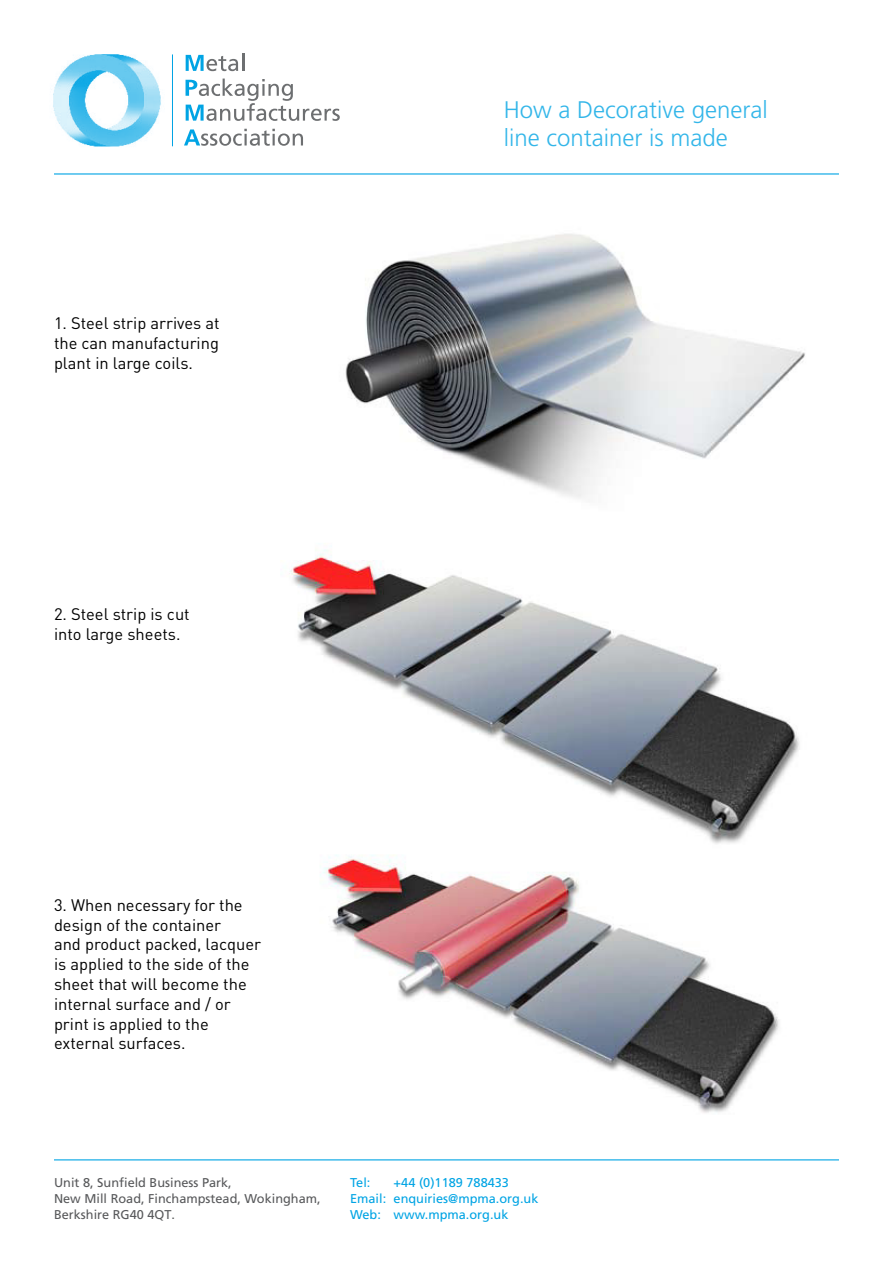
<style>
.page{position:relative;width:893px;height:1263px;background:#fff}
.page>*{position:absolute;margin:0;border:0;box-sizing:border-box;transform-origin:0 0}
.t1{font:300 24px/28.5px "Frutiger";color:#33b6e9}
.t2{font:16.5px/19.8px "DIN";color:#000}
.t3{font:12.75px/15.8px "Frutiger";color:#58595b}
.t4{font:12.75px/15.8px "Frutiger";color:#00a4e4}
</style>
<div class="page">
<img style="left:289px;top:550px;width:511px;height:236px">
<img style="left:320px;top:786px;width:459px;height:327px">
<img style="left:345px;top:234px;width:460px;height:264px">
<img style="left:53px;top:54px;width:120px;height:93px">
<svg style="left:186px;top:54px;width:58px;height:17px"></svg>
<svg style="left:186px;top:79px;width:154px;height:42px"></svg>
<svg style="left:184px;top:129px;width:119px;height:17px"></svg>
<hr style="left:172px;top:54px;width:1px;height:92px;background:#00a4e4">
<hr style="left:54px;top:173px;width:785px;height:2px;background:#00a4e4">
<hr style="left:54px;top:1159px;width:785px;height:1px;background:#00a4e4">
<p class="t2" style="left:54px;top:313px;width:167px;text-align:justify">1. Steel strip arrives at the can manufacturing plant in large coils.</p>
<p class="t2" style="left:54px;top:604px;width:137px">2. Steel strip is cut into large sheets.</p>
<p class="t2" style="left:54px;top:894px;width:209px">3. When necessary for the design of the container<br>and product packed, lacquer is applied to the side of the sheet that will become the internal surface and / or print is applied to the external surfaces.</p>
<h1 class="t1" style="left:504px;top:95px;width:266px">How a Decorative general line container is made</h1>
<p class="t3" style="left:54px;top:1175px;width:268px">Unit 8, Sunfield Business Park,<br>New Mill Road, Finchampstead, Wokingham,<br>Berkshire RG40 4QT.</p>
<p class="t4" style="left:350px;top:1175px;width:22px">Tel:</p>
<p class="t4" style="left:350px;top:1175px;width:190px;text-indent:44px">+44 (0)1189 788433<br>Email: enquiries@mpma.org.uk<br>Web: www.mpma.org.uk</p>
</div>
